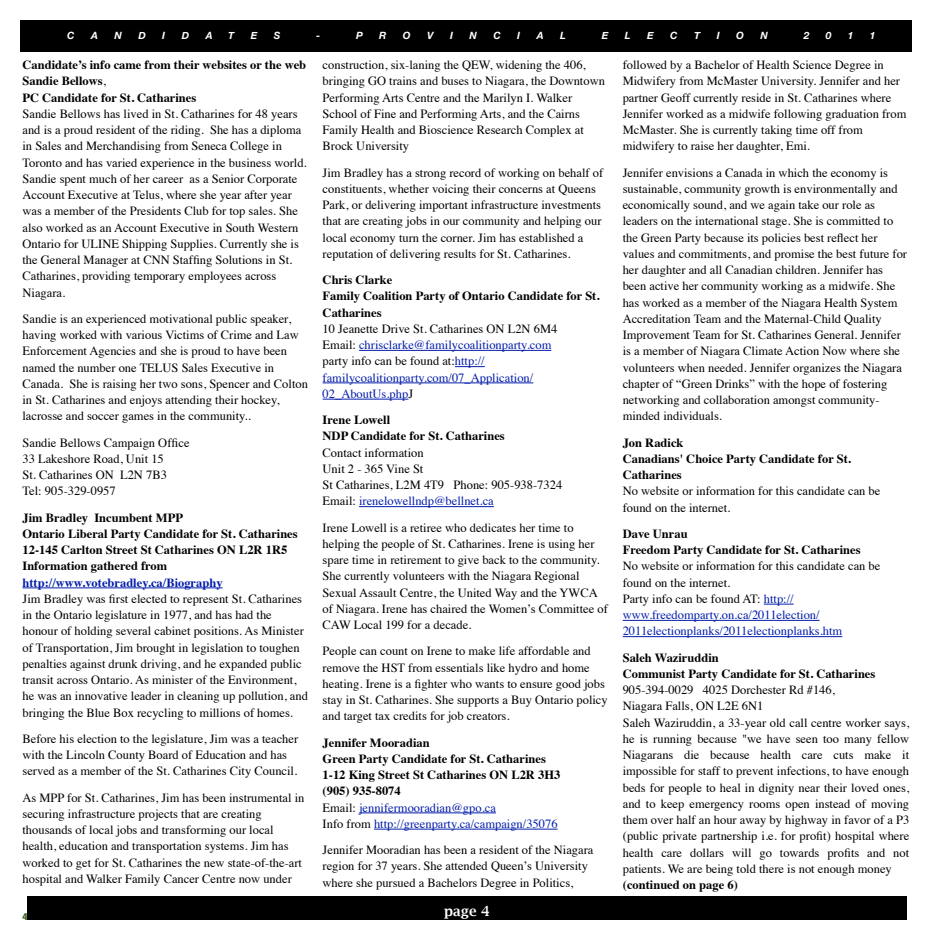
<style>
.page{position:relative;width:934px;height:945px;background:#fff}
.page>*{position:absolute;margin:0;border:0;box-sizing:border-box;transform-origin:0 0}
.t1{font:600 13.75px "Lucida Bright";color:#fff}
.t2{font:12.5px/16.2px "Times";color:#000}
.t3{font:12.5px/16.2px "Times";color:#041daa}
.t4{font:700 12.5px/16.2px "Times";color:#000}
.t5{font:italic 700 10px "Helvetica Neue";color:#fff}
.t6{font:900 condensed 10px "Helvetica Neue";color:#fff}
.t7{font:900 condensed 10px "Helvetica Neue";color:#416326}
.s1{font-weight:700}
.s2{font-weight:700;color:#041daa}
.s3{font-weight:700;color:#000}
.s4{color:#000}
.s5{color:#041daa}
.s6{font-weight:400}
.s7{font-weight:400;color:#041daa}
</style>
<div class="page">
<div style="left:28px;top:896px;width:878px;height:24px;background:#000"></div>
<hr style="left:22px;top:587px;width:201px;height:1px;background:#041daa">
<hr style="left:359px;top:350px;width:192px;height:1px;background:#041daa">
<hr style="left:455px;top:366px;width:30px;height:1px;background:#041daa">
<hr style="left:322px;top:383px;width:211px;height:1px;background:#041daa">
<hr style="left:322px;top:399px;width:86px;height:1px;background:#041daa">
<hr style="left:359px;top:506px;width:135px;height:1px;background:#041daa">
<hr style="left:359px;top:813px;width:137px;height:1px;background:#041daa">
<hr style="left:374px;top:829px;width:183px;height:1px;background:#041daa">
<svg style="left:764px;top:604px;width:29px;height:1px"></svg>
<hr style="left:622px;top:620px;width:197px;height:1px;background:#041daa">
<hr style="left:622px;top:636px;width:220px;height:1px;background:#041daa">
<div style="left:20px;top:20px;width:891px;height:31px;background:#000"></div>
<p class="t6" style="left:352px;top:23px;width:7px">S</p>
<p class="t5" style="left:67px;top:29px;width:9px">C</p>
<p class="t5" style="left:91px;top:29px;width:8px">A</p>
<p class="t5" style="left:114px;top:29px;width:9px">N</p>
<p class="t5" style="left:138px;top:29px;width:9px">D</p>
<p class="t5" style="left:162px;top:29px;width:4px">I</p>
<p class="t5" style="left:182px;top:29px;width:9px">D</p>
<p class="t5" style="left:206px;top:29px;width:8px">A</p>
<p class="t5" style="left:228px;top:29px;width:8px">T</p>
<p class="t5" style="left:251px;top:29px;width:8px">E</p>
<p class="t5" style="left:274px;top:29px;width:8px">S</p>
<p class="t5" style="left:316px;top:29px;width:6px">-</p>
<p class="t5" style="left:356px;top:29px;width:8px">P</p>
<p class="t5" style="left:379px;top:29px;width:9px">R</p>
<p class="t5" style="left:403px;top:29px;width:9px">O</p>
<p class="t5" style="left:427px;top:29px;width:8px">V</p>
<p class="t5" style="left:450px;top:29px;width:4px">I</p>
<p class="t5" style="left:469px;top:29px;width:9px">N</p>
<p class="t5" style="left:493px;top:29px;width:9px">C</p>
<p class="t5" style="left:517px;top:29px;width:4px">I</p>
<p class="t5" style="left:537px;top:29px;width:8px">A</p>
<p class="t5" style="left:560px;top:29px;width:7px">L</p>
<p class="t5" style="left:601px;top:29px;width:8px">E</p>
<p class="t5" style="left:625px;top:29px;width:7px">L</p>
<p class="t5" style="left:647px;top:29px;width:8px">E</p>
<p class="t5" style="left:670px;top:29px;width:9px">C</p>
<p class="t5" style="left:694px;top:29px;width:8px">T</p>
<p class="t5" style="left:717px;top:29px;width:4px">I</p>
<p class="t5" style="left:736px;top:29px;width:9px">O</p>
<p class="t5" style="left:760px;top:29px;width:9px">N</p>
<p class="t5" style="left:804px;top:29px;width:7px">2</p>
<p class="t5" style="left:826px;top:29px;width:7px">0</p>
<p class="t5" style="left:848px;top:29px;width:7px">1</p>
<p class="t5" style="left:870px;top:29px;width:7px">1</p>
<p class="t2" style="left:22px;top:56px;width:286px"><span class="s1">Candidate’s info came from their websites or the web Sandie Bellows</span>,<br><span class="s1">PC Candidate for St. Catharines<br></span>Sandie Bellows has lived in St. Catharines for 48 years and is a proud resident of the riding. She has a diploma in Sales and Merchandising from Seneca College in Toronto and has varied experience in the business world.<br>Sandie spent much of her career as a Senior Corporate Account Executive at Telus, where she year after year was a member of the Presidents Club for top sales. She also worked as an Account Executive in South Western Ontario for ULINE Shipping Supplies. Currently she is the General Manager at CNN Staffing Solutions in St.<br>Catharines, providing temporary employees across Niagara.</p>
<p class="t2" style="left:22px;top:310px;width:287px">Sandie is an experienced motivational public speaker, having worked with various Victims of Crime and Law Enforcement Agencies and she is proud to have been named the number one TELUS Sales Executive in Canada. She is raising her two sons, Spencer and Colton in St. Catharines and enjoys attending their hockey, lacrosse and soccer games in the community..</p>
<p class="t2" style="left:22px;top:433px;width:169px">Sandie Bellows Campaign Office<br>33 Lakeshore Road, Unit 15<br>St. Catharines ON L2N 7B3<br>Tel: 905-329-0957</p>
<p class="t2" style="left:22px;top:508px;width:287px"><span class="s1">Jim Bradley Incumbent MPP<br>Ontario Liberal Party Candidate for St. Catharines 12-145 Carlton Street St Catharines ON L2R 1R5<br>Information gathered from </span><span class="s2">http://www.votebradley.ca/Biography<br></span>Jim Bradley was first elected to represent St. Catharines in the Ontario legislature in 1977, and has had the honour of holding several cabinet positions. As Minister of Transportation, Jim brought in legislation to toughen penalties against drunk driving, and he expanded public transit across Ontario. As minister of the Environment, he was an innovative leader in cleaning up pollution, and bringing the Blue Box recycling to millions of homes.</p>
<p class="t2" style="left:22px;top:730px;width:277px">Before his election to the legislature, Jim was a teacher with the Lincoln County Board of Education and has served as a member of the St. Catharines City Council.</p>
<p class="t2" style="left:22px;top:788px;width:283px">As MPP for St. Catharines, Jim has been instrumental in securing infrastructure projects that are creating thousands of local jobs and transforming our local health, education and transportation systems. Jim has worked to get for St. Catharines the new state-of-the-art hospital and Walker Family Cancer Centre now under</p>
<p class="t2" style="left:322px;top:56px;width:284px">construction, six-laning the QEW, widening the 406, bringing GO trains and buses to Niagara, the Downtown Performing Arts Centre and the Marilyn I. Walker School of Fine and Performing Arts, and the Cairns Family Health and Bioscience Research Complex at Brock University</p>
<p class="t2" style="left:323px;top:163px;width:282px">Jim Bradley has a strong record of working on behalf of constituents, whether voicing their concerns at Queens Park, or delivering important infrastructure investments that are creating jobs in our community and helping our local economy turn the corner. Jim has established a reputation of delivering results for St. Catharines.</p>
<p class="t3" style="left:322px;top:271px;width:278px"><span class="s3">Chris Clarke<br>Family Coalition Party of Ontario Candidate for St.<br>Catharines<br></span><span class="s4">10 Jeanette Drive St. Catharines ON L2N 6M4<br>Email:</span> chrisclarke@familycoalitionparty.com<br><span class="s4">party info can be found at:</span>http:// familycoalitionparty.com/07_Application/ 02_AboutUs.php<span class="s4">J</span></p>
<p class="t2" style="left:323px;top:411px;width:241px"><span class="s1">Irene Lowell<br>NDP Candidate for St. Catharines<br></span>Contact information<br>Unit 2 - 365 Vine St<br>St Catharines, L2M 4T9 Phone: 905-938-7324<br>Email: <span class="s5">irenelowellndp@bellnet.ca</span></p>
<p class="t2" style="left:322px;top:518px;width:287px">Irene Lowell is a retiree who dedicates her time to helping the people of St. Catharines. Irene is using her spare time in retirement to give back to the community.<br>She currently volunteers with the Niagara Regional Sexual Assault Centre, the United Way and the YWCA of Niagara. Irene has chaired the Women’s Committee of CAW Local 199 for a decade.</p>
<p class="t2" style="left:322px;top:642px;width:287px">People can count on Irene to make life affordable and remove the HST from essentials like hydro and home heating. Irene is a fighter who wants to ensure good jobs stay in St. Catharines. She supports a Buy Ontario policy and target tax credits for job creators.</p>
<p class="t4" style="left:322px;top:733px;width:239px">Jennifer Mooradian<br>Green Party Candidate for St. Catharines 1-12 King Street St Catharines ON L2R 3H3 (905) 935-8074<br><span class="s6">Email:</span> <span class="s7">jennifermooradian@gpo.ca<br></span><span class="s6">Info from</span> <span class="s7">http://greenparty.ca/campaign/35076</span></p>
<p class="t2" style="left:322px;top:841px;width:272px">Jennifer Mooradian has been a resident of the Niagara region for 37 years. She attended Queen’s University where she pursued a Bachelors Degree in Politics,</p>
<p class="t7" style="left:23px;top:910px;width:7px">4</p>
<p class="t1" style="left:444px;top:903px;width:47px">page 4</p>
<p class="t2" style="left:622px;top:56px;width:285px">followed by a Bachelor of Health Science Degree in Midwifery from McMaster University. Jennifer and her partner Geoff currently reside in St. Catharines where Jennifer worked as a midwife following graduation from McMaster. She is currently taking time off from midwifery to raise her daughter, Emi.</p>
<p class="t2" style="left:622px;top:163px;width:286px">Jennifer envisions a Canada in which the economy is sustainable, community growth is environmentally and economically sound, and we again take our role as leaders on the international stage. She is committed to the Green Party because its policies best reflect her values and commitments, and promise the best future for her daughter and all Canadian children. Jennifer has been active her community working as a midwife. She has worked as a member of the Niagara Health System Accreditation Team and the Maternal-Child Quality Improvement Team for St. Catharines General. Jennifer is a member of Niagara Climate Action Now where she volunteers when needed. Jennifer organizes the Niagara chapter of “Green Drinks” with the hope of fostering networking and collaboration amongst community&shy;minded individuals.</p>
<p class="t2" style="left:622px;top:433px;width:259px"><span class="s1">Jon Radick<br>Canadians' Choice Party Candidate for St.<br>Catharines<br></span>No website or information for this candidate can be found on the internet.</p>
<p class="t2" style="left:622px;top:525px;width:259px"><span class="s1">Dave Unrau<br>Freedom Party Candidate for St. Catharines<br></span>No website or information for this candidate can be found on the internet.<br>Party info can be found AT: <span class="s5">http:// www.freedomparty.on.ca/2011election/ 2011electionplanks/2011electionplanks.htm</span></p>
<p class="t2" style="left:622px;top:648px;width:288px"><span class="s1">Saleh Waziruddin<br>Communist Party Candidate for St. Catharines </span>905-394-0029 4025 Dorchester Rd #146,<br>Niagara Falls, ON L2E 6N1<br>Saleh Waziruddin, a 33-year old call centre worker says, he is running because "we have seen too many fellow Niagarans die because health care cuts make it impossible for staff to prevent infections, to have enough beds for people to heal in dignity near their loved ones, and to keep emergency rooms open instead of moving them over half an hour away by highway in favor of a P3 (public private partnership i.e. for profit) hospital where health care dollars will go towards profits and not patients. We are being told there is not enough money <span class="s1">(continued on page 6)</span></p>
</div>
